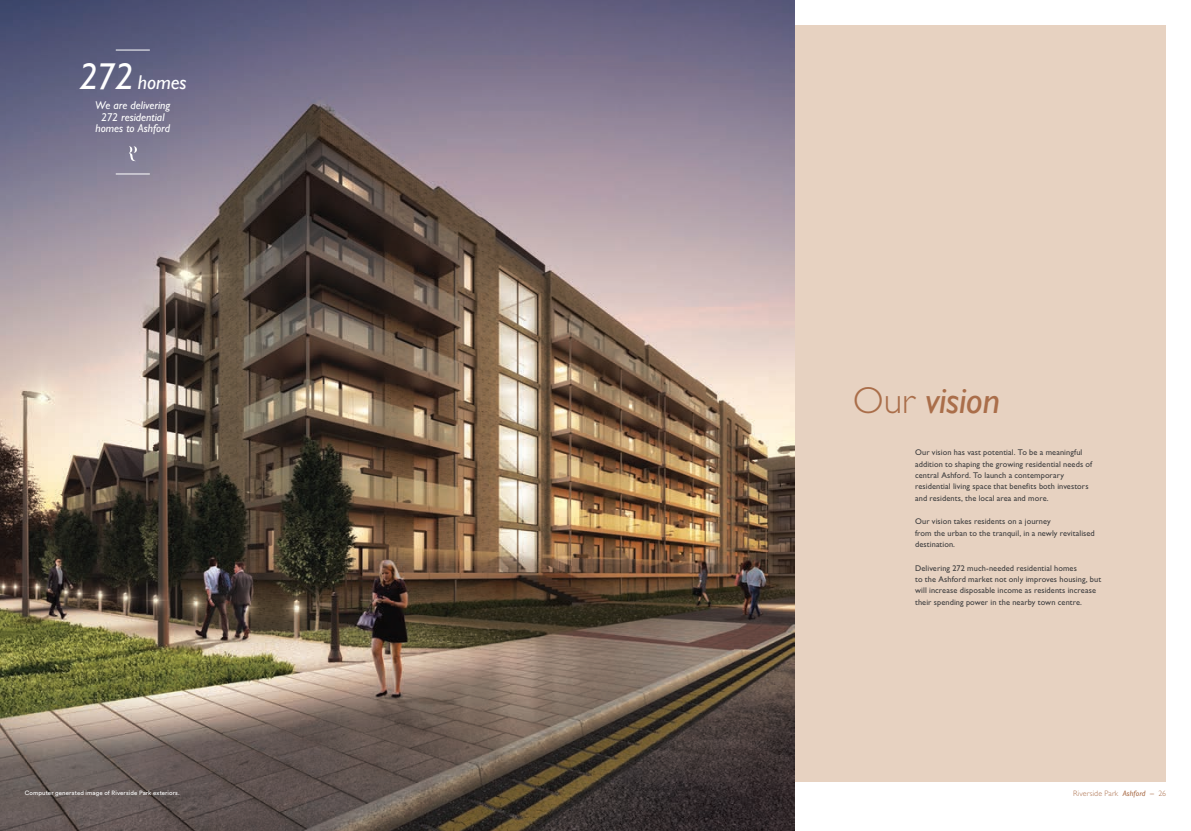
<style>
.page{position:relative;width:1191px;height:831px;background:#fff}
.page>*{position:absolute;margin:0;border:0;box-sizing:border-box;transform-origin:0 0}
.NEW_Page_header{font:italic 37.62px "Gill Sans";letter-spacing:-.005em;color:#aa6e4a}
.NEW_Page_header-2{font:italic 20.12px "Gill Sans";letter-spacing:-.005em;color:#fff}
.NEW_Intro_para_WHITE{font:italic 11.38px/11.4px "Gill Sans";color:#fff;text-align:center}
.NEW_Intro_para_BLACK{font:8.31px/11.4px "Gill Sans";letter-spacing:.01em;color:#3e3e3f}
.t1{font:300 7.88px "Gill Sans";letter-spacing:.02em;color:#aa6e4a}
.NEW_CGI_disclaimer{font:6.12px "Circular Std";letter-spacing:.015em;color:#fff}
.s1{font-size:37.62px}
.s2{font-weight:300;font-style:normal}
.s3{font-weight:400;font-style:italic}
</style>
<div class="page">
<div style="left:713px;top:25px;width:453px;height:756px;background:#e7d2c1"></div>
<img style="left:0;top:0;width:794px;height:831px">
<hr style="left:116px;top:50px;width:34px;height:1px;background:#fff">
<svg style="left:129px;top:146px;width:8px;height:16px"></svg>
<hr style="left:116px;top:174px;width:34px;height:1px;background:#fff">
<p class="NEW_Page_header-2" style="left:79px;top:71px;width:109px"><span class="s1">272</span> homes</p>
<p class="NEW_Intro_para_WHITE" style="left:95px;top:100px;width:77px">We are delivering<br>272 residential homes to Ashford</p>
<p class="NEW_CGI_disclaimer" style="left:25px;top:789px;width:156px">Computer generated image of Riverside Park exteriors.</p>
<p class="NEW_Page_header" style="left:853px;top:379px;width:149px"><span class="s2">Our</span> vision</p>
<p class="NEW_Intro_para_BLACK" style="left:915px;top:447px;width:179px">Our vision has vast potential. To be a meaningful addition to shaping the growing residential needs of central Ashford. To launch a contemporary residential living space that benefits both investors and residents, the local area and more.</p>
<p class="NEW_Intro_para_BLACK" style="left:915px;top:516px;width:181px">Our vision takes residents on a journey<br>from the urban to the tranquil, in a newly revitalised destination.</p>
<p class="NEW_Intro_para_BLACK" style="left:915px;top:562px;width:187px">Delivering 272 much-needed residential homes<br>to the Ashford market not only improves housing, but will increase disposable income as residents increase their spending power in the nearby town centre.</p>
<p class="t1" style="left:1073px;top:788px;width:95px">Riverside Park <span class="s3">Ashford –</span> 26</p>
</div>
